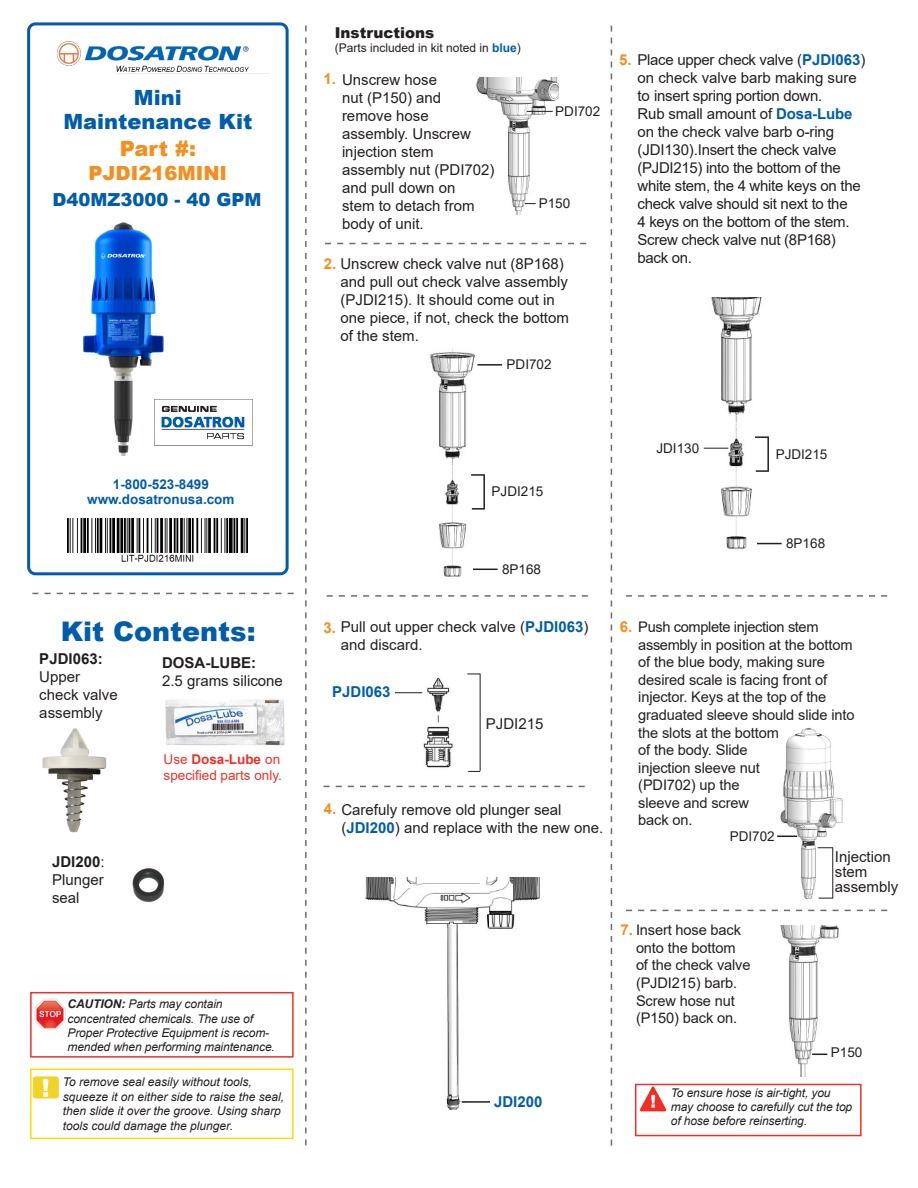
<style>
.page{position:relative;width:918px;height:1188px;background:#fff}
.page>*{position:absolute;margin:0;border:0;box-sizing:border-box;transform-origin:0 0}
.t1{font:900 27px "Arial";color:#015dab}
.t2{font:900 21px "Arial";color:#015dab}
.t3{font:900 21px "Arial";color:#f68e1e}
.t4{font:900 19.5px "Arial";color:#f68e1e}
.t5{font:900 18px "Arial";color:#015dab}
.t6{font:15px/18px "Arial";color:#231f20}
.t7{font:15px/18px "Arial";letter-spacing:-.02em;color:#231f20}
.t8{font:700 15px "Arial";color:#231f20}
.t9{font:700 15px "Arial";color:#015dab}
.t10{font:900 15px "Arial";color:#231f20}
.t11{font:14.7px/17.5px "Arial";letter-spacing:-.01em;color:#231f20}
.t12{font:13.5px "Arial";color:#231f20}
.t13{font:13.5px/16.2px "Arial";color:#ef3028}
.t14{font:700 13.5px "Arial";color:#015dab}
.t15{font:italic 12px/14.4px "Arial";letter-spacing:-.01em;color:#231f20}
.t16{font:12px "Arial";color:#231f20}
.s1{font-weight:400}
.s2{font-weight:700}
.s3{font-weight:700;color:#015dab}
.s4{font-weight:700;color:#f68e1e}
.s5{font-weight:700;font-size:15px;color:#f68e1e}
</style>
<div class="page">
<img style="left:780px;top:926px;width:59px;height:150px">
<img style="left:476px;top:77px;width:83px;height:138px">
<img style="left:703px;top:298px;width:74px;height:252px">
<svg style="left:527px;top:111px;width:26px;height:1px"></svg>
<svg style="left:325px;top:243px;width:261px;height:1px"></svg>
<svg style="left:757px;top:543px;width:25px;height:1px"></svg>
<img style="left:639px;top:1087px;width:28px;height:25px">
<div style="left:635px;top:1084px;width:227px;height:52px;border:2px solid #ef3028"></div>
<svg style="left:611px;top:26px;width:1px;height:1120px"></svg>
<svg style="left:327px;top:595px;width:261px;height:2px"></svg>
<svg style="left:812px;top:1054px;width:15px;height:1px"></svg>
<svg style="left:305px;top:25px;width:2px;height:1120px"></svg>
<svg style="left:626px;top:910px;width:261px;height:1px"></svg>
<svg style="left:32px;top:593px;width:262px;height:1px"></svg>
<img style="left:132px;top:868px;width:33px;height:34px">
<img style="left:42px;top:728px;width:65px;height:105px">
<img style="left:400px;top:673px;width:77px;height:98px">
<svg style="left:395px;top:692px;width:27px;height:1px"></svg>
<svg style="left:324px;top:786px;width:261px;height:1px"></svg>
<svg style="left:467px;top:674px;width:13px;height:1px"></svg>
<svg style="left:468px;top:771px;width:12px;height:1px"></svg>
<hr style="left:480px;top:674px;width:1px;height:97px;background:#231f20">
<svg style="left:755px;top:436px;width:12px;height:2px"></svg>
<svg style="left:756px;top:470px;width:11px;height:2px"></svg>
<hr style="left:767px;top:436px;width:2px;height:36px;background:#231f20">
<img style="left:33px;top:1076px;width:26px;height:23px">
<div style="left:30px;top:1068px;width:264px;height:71px;border:2px solid #ffdc01"></div>
<img style="left:165px;top:699px;width:120px;height:47px">
<img style="left:34px;top:999px;width:32px;height:31px">
<div style="left:30px;top:992px;width:264px;height:66px;border:2px solid #ef3028"></div>
<svg style="left:626px;top:595px;width:261px;height:2px"></svg>
<svg style="left:704px;top:448px;width:24px;height:1px"></svg>
<div style="left:27px;top:22px;width:262px;height:553px;border:3px solid #015dab;border-radius:7px"></div>
<img style="left:83px;top:222px;width:81px;height:234px">
<img style="left:68px;top:518px;width:180px;height:44px">
<img style="left:154px;top:398px;width:99px;height:48px">
<img style="left:777px;top:728px;width:66px;height:170px">
<svg style="left:777px;top:836px;width:20px;height:1px"></svg>
<svg style="left:818px;top:847px;width:14px;height:1px"></svg>
<svg style="left:819px;top:898px;width:14px;height:1px"></svg>
<hr style="left:832px;top:847px;width:1px;height:51px;background:#231f20">
<img style="left:365px;top:878px;width:175px;height:51px">
<img style="left:427px;top:925px;width:50px;height:185px">
<hr style="left:462px;top:1101px;width:28px;height:2px;background:#231f20">
<img style="left:430px;top:348px;width:63px;height:230px">
<svg style="left:473px;top:569px;width:25px;height:1px"></svg>
<hr style="left:477px;top:364px;width:25px;height:2px;background:#231f20">
<svg style="left:471px;top:474px;width:12px;height:2px"></svg>
<svg style="left:472px;top:508px;width:11px;height:2px"></svg>
<hr style="left:483px;top:474px;width:2px;height:36px;background:#231f20">
<div style="left:467px;top:939px;width:116px;height:58px;background:#fff"></div>
<img style="left:58px;top:42px;width:211px;height:32px">
<p class="t2" style="left:134px;top:82px;width:49px">Mini</p>
<p class="t2" style="left:63px;top:106px;width:190px">Maintenance Kit</p>
<p class="t3" style="left:120px;top:134px;width:78px">Part #:</p>
<p class="t4" style="left:89px;top:159px;width:140px">PJDI216MINI</p>
<p class="t5" style="left:52px;top:187px;width:210px">D40MZ3000 - 40 GPM</p>
<p class="t14" style="left:113px;top:475px;width:98px">1-800-523-8499</p>
<p class="t14" style="left:87px;top:490px;width:149px">www.dosatronusa.com</p>
<p class="t1" style="left:61px;top:611px;width:196px">Kit Contents:</p>
<p class="t8" style="left:39px;top:648px;width:65px">PJDI063:</p>
<p class="t6" style="left:39px;top:668px;width:80px">Upper check valve assembly</p>
<p class="t8" style="left:162px;top:652px;width:96px">DOSA-LUBE:</p>
<p class="t6" style="left:162px;top:672px;width:122px">2.5 grams silicone</p>
<p class="t8" style="left:52px;top:851px;width:54px">JDI200<span class="s1">:</span></p>
<p class="t6" style="left:52px;top:871px;width:53px">Plunger</p>
<p class="t6" style="left:52px;top:889px;width:29px">seal</p>
<p class="t13" style="left:164px;top:751px;width:120px">Use <span class="s2">Dosa-Lube</span> on specified parts only.</p>
<p class="t15" style="left:68px;top:997px;width:157px"><span class="s2">CAUTION:</span> Parts may contain</p>
<p class="t15" style="left:68px;top:1011px;width:209px">concentrated chemicals. The use of<br>Proper Protective Equipment is recom&shy;mended when performing maintenance.</p>
<p class="t15" style="left:63px;top:1075px;width:223px">To remove seal easily without tools, squeeze it on either side to raise the seal, then slide it over the groove. Using sharp tools could damage the plunger.</p>
<p class="t10" style="left:335px;top:22px;width:101px">Instructions</p>
<p class="t16" style="left:335px;top:40px;width:188px">(Parts included in kit noted in <span class="s3">blue</span>)</p>
<p class="t6" style="left:324px;top:71px;width:115px"><span class="s4">1.</span> Unscrew hose</p>
<p class="t6" style="left:342px;top:89px;width:101px">nut (P150) and</p>
<p class="t6" style="left:342px;top:107px;width:88px">remove hose</p>
<p class="t6" style="left:342px;top:125px;width:130px">assembly. Unscrew</p>
<p class="t6" style="left:342px;top:143px;width:93px">injection stem</p>
<p class="t6" style="left:342px;top:161px;width:154px">assembly nut (PDI702)</p>
<p class="t6" style="left:342px;top:179px;width:115px">and pull down on</p>
<p class="t6" style="left:342px;top:197px;width:134px">stem to detach from</p>
<p class="t6" style="left:342px;top:215px;width:83px">body of unit.</p>
<p class="t12" style="left:555px;top:102px;width:47px">PDI702</p>
<p class="t12" style="left:539px;top:194px;width:33px">P150</p>
<p class="t6" style="left:324px;top:254px;width:241px"><span class="s4">2.</span> Unscrew check valve nut (8P168)</p>
<p class="t6" style="left:340px;top:272px;width:229px">and pull out check valve assembly (PJDI215). It should come out in</p>
<p class="t6" style="left:340px;top:308px;width:230px">one piece, if not, check the bottom</p>
<p class="t6" style="left:340px;top:326px;width:80px">of the stem.</p>
<p class="t12" style="left:507px;top:355px;width:47px">PDI702</p>
<p class="t6" style="left:637px;top:51px;width:229px;text-indent:-18px"><span class="s4">5.</span> Place upper check valve (<span class="s3">PJDI063</span>) on check valve barb making sure</p>
<p class="t7" style="left:637px;top:87px;width:186px">to insert spring portion down.</p>
<p class="t7" style="left:637px;top:105px;width:225px">Rub small amount of <span class="s3">Dosa-Lube </span>on the check valve barb o-ring (JDI130).Insert the check valve (PJDI215) into the bottom of the white stem, the 4 white keys on the check valve should sit next to the<br>4 keys on the bottom of the stem.<br>Screw check valve nut (8P168)</p>
<p class="t6" style="left:637px;top:249px;width:56px">back on.</p>
<p class="t12" style="left:492px;top:482px;width:53px">PJDI215</p>
<p class="t12" style="left:502px;top:560px;width:41px">8P168</p>
<p class="t12" style="left:656px;top:439px;width:44px">JDI130</p>
<p class="t12" style="left:776px;top:444px;width:53px">PJDI215</p>
<p class="t12" style="left:786px;top:534px;width:41px">8P168</p>
<p class="t6" style="left:323px;top:618px;width:267px"><span class="s4">3.</span> Pull out upper check valve (<span class="s3">PJDI063</span>)</p>
<p class="t6" style="left:341px;top:636px;width:83px">and discard.</p>
<p class="t9" style="left:332px;top:682px;width:60px">PJDI063</p>
<p class="t6" style="left:486px;top:715px;width:59px">PJDI215</p>
<p class="t6" style="left:341px;top:800px;width:263px;text-indent:-18px"><span class="s4">4.</span> Carefuly remove old plunger seal (<span class="s3">JDI200</span>) and replace with the new one.</p>
<p class="t9" style="left:494px;top:1091px;width:50px">JDI200</p>
<p class="t11" style="left:620px;top:618px;width:200px"><span class="s5">6.</span> Push complete injection stem</p>
<p class="t11" style="left:638px;top:636px;width:216px">assembly in position at the bottom</p>
<p class="t11" style="left:638px;top:653px;width:188px">of the blue body, making sure</p>
<p class="t11" style="left:638px;top:671px;width:190px">desired scale is facing front of</p>
<p class="t11" style="left:638px;top:688px;width:190px">injector. Keys at the top of the</p>
<p class="t11" style="left:638px;top:706px;width:218px">graduated sleeve should slide into</p>
<p class="t11" style="left:638px;top:724px;width:142px">the slots at the bottom</p>
<p class="t11" style="left:638px;top:741px;width:111px">of the body. Slide</p>
<p class="t11" style="left:638px;top:759px;width:123px">injection sleeve nut</p>
<p class="t11" style="left:638px;top:776px;width:103px">(PDI702) up the</p>
<p class="t11" style="left:638px;top:794px;width:112px">sleeve and screw</p>
<p class="t11" style="left:638px;top:811px;width:56px">back on.</p>
<p class="t12" style="left:730px;top:827px;width:47px">PDI702</p>
<p class="t11" style="left:636px;top:921px;width:107px;text-indent:-15px"><span class="s5">7.</span> Insert hose back onto the bottom</p>
<p class="t11" style="left:636px;top:956px;width:116px">of the check valve (PJDI215) barb.<br>Screw hose nut (P150) back on.</p>
<p class="t6" style="left:835px;top:848px;width:57px">Injection</p>
<p class="t6" style="left:835px;top:863px;width:34px">stem</p>
<p class="t6" style="left:835px;top:878px;width:65px">assembly</p>
<p class="t12" style="left:831px;top:1043px;width:33px">P150</p>
<p class="t15" style="left:671px;top:1085px;width:183px">To ensure hose is air-tight, you may choose to carefully cut the top of hose before reinserting.</p>
</div>
